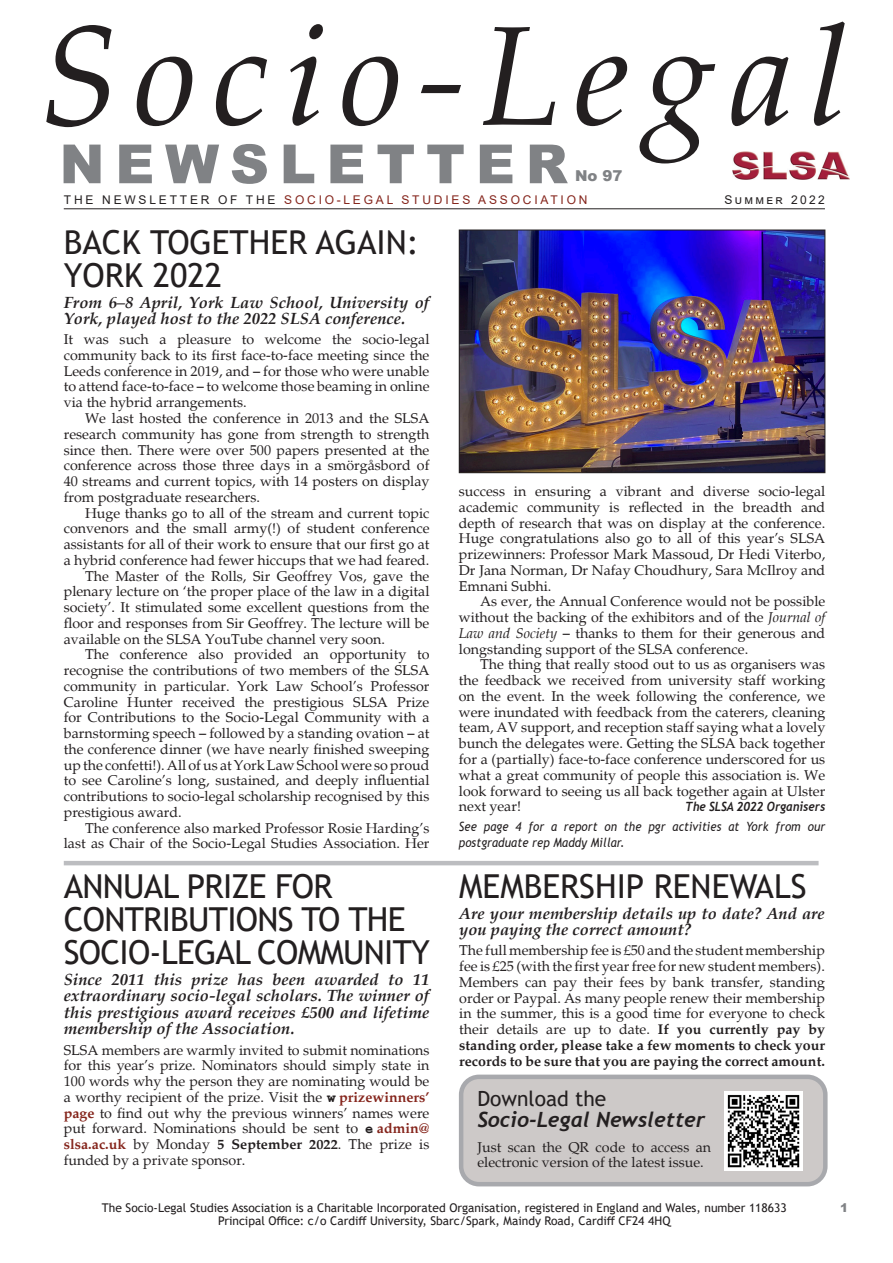
<style>
.page{position:relative;width:893px;height:1263px;background:#fff}
.page>*{position:absolute;margin:0;border:0;box-sizing:border-box;transform-origin:0 0}
.t1{font:italic 141px "Palatino";letter-spacing:.11em;color:#231f20}
.t2{font:900 54px "Arial";letter-spacing:.2em;color:#808285}
.SLN_head_A{font:33px/33px "Trebuchet MS";letter-spacing:-.02em;color:#231f20}
.SLN_head_A-2{font:33px/33px "Trebuchet MS";color:#231f20}
.SLN_subhead_1{font:italic 700 21px/21px "Trebuchet";color:#231f20}
.Intro{font:italic 700 16.5px/16.5px "Palatino";color:#231f20}
.t3{font:900 15px "Arial";color:#808285}
.SLN_para_2{font:14.25px/15.8px "Palatino";color:#231f20;text-align:justify}
.SLN_para_1{font:14.25px/15.8px "Palatino";color:#231f20;text-align:justify}
.SLN_para_1-2{font:italic 12.75px/15.8px "Trebuchet MS";letter-spacing:.01em;color:#231f20;scale:.9 1}
.SLN_para_2-2{font:italic 700 12.75px "Trebuchet";color:#231f20;scale:.9 1}
.t4{font:12px "Trebuchet MS";color:#231f20}
.t5{font:12px "Arial";letter-spacing:.235em;color:#85251c}
.t6{font:12px "Arial";letter-spacing:.2em;color:#231f20}
.t7{font:900 12px "Arial";color:#808285}
.s1{color:#231f20}
.s2{font-style:italic}
.s3{font-family:"Courier HP";font-weight:700}
.s4{font-weight:700;color:#85251c}
.s5{font-weight:700}
.s6{font-family:"Trebuchet MS";font-weight:400;font-style:normal}
</style>
<div class="page">
<img style="left:732px;top:152px;width:118px;height:28px">
<hr style="left:64px;top:208px;width:761px;height:1px;background:#231f20">
<hr style="left:64px;top:861px;width:755px;height:4px;background:#bcbdc0">
<div style="left:461px;top:1077px;width:364px;height:107px;background:#cdc9c8;border-radius:18px"></div>
<div style="left:459px;top:1074px;width:369px;height:112px;border:4px solid #a8a9ad;border-radius:18px"></div>
<img style="left:724px;top:1092px;width:79px;height:78px">
<img style="left:461px;top:232px;width:362px;height:239px">
<div style="left:459px;top:230px;width:366px;height:243px;border:1px solid #231f20"></div>
<p class="t1" style="left:40px;top:-8px;width:809px">Socio-Legal</p>
<p class="t2" style="left:60px;top:125px;width:510px">NEWSLETTER</p>
<p class="t3" style="left:575px;top:165px;width:49px">No 97</p>
<p class="t5" style="left:64px;top:192px;width:525px"><span class="s1">THE NEWSLETTER OF THE</span> SOCIO-LEGAL STUDIES ASSOCIATION</p>
<p class="t6" style="left:724px;top:192px;width:102px">Summer 2022</p>
<p class="SLN_head_A-2" style="left:64px;top:226px;width:357px">BACK TOGETHER AGAIN:<br>YORK 2022</p>
<p class="Intro" style="left:64px;top:294px;width:367px">From 6–8 April, York Law School, University of<br>York, played host to the 2022 SLSA conference.</p>
<p class="SLN_para_1" style="left:64px;top:332px;width:367px">It was such a pleasure to welcome the socio-legal community back to its first face-to-face meeting since the Leeds conference in 2019, and – for those who were unable to attend face-to-face – to welcome those beaming in online via the hybrid arrangements.</p>
<p class="SLN_para_2" style="left:64px;top:411px;width:367px;text-indent:21px">We last hosted the conference in 2013 and the SLSA research community has gone from strength to strength since then. There were over 500 papers presented at the conference across those three days in a smörgåsbord of 40 streams and current topics, with 14 posters on display from postgraduate researchers.</p>
<p class="SLN_para_2" style="left:64px;top:505px;width:367px;text-indent:21px">Huge thanks go to all of the stream and current topic convenors and the small army(!) of student conference assistants for all of their work to ensure that our first go at a hybrid conference had fewer hiccups that we had feared.</p>
<p class="SLN_para_2" style="left:64px;top:568px;width:367px;text-indent:21px">The Master of the Rolls, Sir Geoffrey Vos, gave the plenary lecture on ‘the proper place of the law in a digital society’. It stimulated some excellent questions from the floor and responses from Sir Geoffrey. The lecture will be available on the SLSA YouTube channel very soon.</p>
<p class="SLN_para_2" style="left:64px;top:647px;width:367px;text-indent:21px">The conference also provided an opportunity to recognise the contributions of two members of the SLSA community in particular. York Law School’s Professor Caroline Hunter received the prestigious SLSA Prize for Contributions to the Socio-Legal Community with a barnstorming speech – followed by a standing ovation – at the conference dinner (we have nearly finished sweeping up the confetti!). All of us at York Law School were so proud to see Caroline’s long, sustained, and deeply influential contributions to socio-legal scholarship recognised by this prestigious award.</p>
<p class="SLN_para_2" style="left:64px;top:820px;width:367px;text-align:right">The conference also marked Professor Rosie Harding’s last as Chair of the Socio-Legal Studies Association. Her</p>
<p class="SLN_para_2" style="left:459px;top:484px;width:368px">success in ensuring a vibrant and diverse socio-legal academic community is reflected in the breadth and depth of research that was on display at the conference.<br>Huge congratulations also go to all of this year’s SLSA prizewinners: Professor Mark Massoud, Dr Hedi Viterbo, Dr Jana Norman, Dr Nafay Choudhury, Sara McIlroy and Emnani Subhi.</p>
<p class="SLN_para_2" style="left:459px;top:594px;width:368px;text-indent:21px">As ever, the Annual Conference would not be possible without the backing of the exhibitors and of the <span class="s2">Journal of Law and Society</span> – thanks to them for their generous and longstanding support of the SLSA conference.</p>
<p class="SLN_para_2" style="left:459px;top:657px;width:368px;text-indent:21px">The thing that really stood out to us as organisers was the feedback we received from university staff working on the event. In the week following the conference, we were inundated with feedback from the caterers, cleaning team, AV support, and reception staff saying what a lovely bunch the delegates were. Getting the SLSA back together for a (partially) face-to-face conference underscored for us what a great community of people this association is. We look forward to seeing us all back together again at Ulster next year!</p>
<p class="SLN_para_2-2" style="left:685px;top:799px;width:157px">The SLSA 2022 Organisers</p>
<p class="SLN_para_1-2" style="left:459px;top:819px;width:409px">See page 4 for a report on the pgr activities at York from our postgraduate rep Maddy Millar.</p>
<p class="SLN_head_A" style="left:64px;top:870px;width:368px">ANNUAL PRIZE FOR<br>CONTRIBUTIONS TO THE<br>SOCIO-LEGAL COMMUNITY</p>
<p class="Intro" style="left:64px;top:971px;width:367px;text-align:justify">Since 2011 this prize has been awarded to 11 extraordinary socio-legal scholars. The winner of this prestigious award receives £500 and lifetime membership of the Association.</p>
<p class="SLN_para_1" style="left:64px;top:1042px;width:367px">SLSA members are warmly invited to submit nominations for this year’s prize. Nominators should simply state in 100 words why the person they are nominating would be a worthy recipient of the prize. Visit the <span class="s3">w</span> <span class="s4">prizewinners’ page</span> to find out why the previous winners’ names were put forward. Nominations should be sent to <span class="s3">e</span> <span class="s4">admin@ slsa.ac.uk</span> by Monday <span class="s5">5 September 2022</span>. The prize is funded by a private sponsor.</p>
<p class="SLN_head_A-2" style="left:459px;top:870px;width:349px">MEMBERSHIP RENEWALS</p>
<p class="Intro" style="left:459px;top:905px;width:367px">Are your membership details up to date? And are you paying the correct amount?</p>
<p class="SLN_para_1" style="left:459px;top:943px;width:367px">The full membership fee is £50 and the student membership fee is £25 (with the first year free for new student members).<br>Members can pay their fees by bank transfer, standing order or Paypal. As many people renew their membership in the summer, this is a good time for everyone to check their details are up to date. <span class="s5">If you currently pay by standing order, please take a few moments to check your records to be sure that you are paying the correct amount.</span></p>
<p class="SLN_subhead_1" style="left:477px;top:1088px;width:229px"><span class="s6">Download the<br></span>Socio-Legal Newsletter</p>
<p class="SLN_para_1" style="left:477px;top:1139px;width:235px">Just scan the QR code to access an electronic version of the latest issue.</p>
<p class="t4" style="left:102px;top:1200px;width:686px">The Socio-Legal Studies Association is a Charitable Incorporated Organisation, registered in England and Wales, number 118633</p>
<p class="t4" style="left:218px;top:1213px;width:454px">Principal Office: c/o Cardiff University, Sbarc/Spark, Maindy Road, Cardiff CF24 4HQ</p>
<p class="t7" style="left:840px;top:1199px;width:10px">1</p>
</div>
